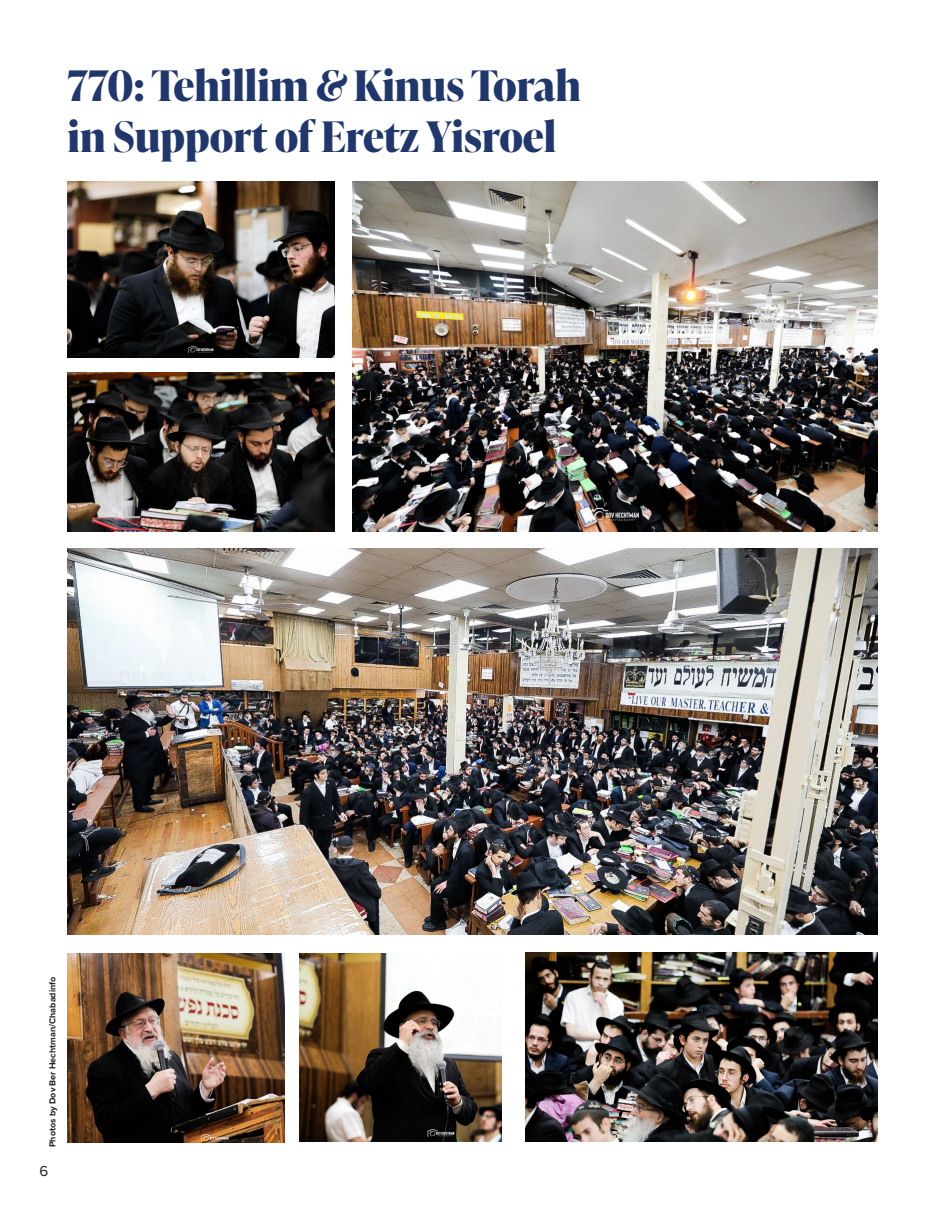
<style>
.page{position:relative;width:945px;height:1215px;background:#fff}
.page>*{position:absolute;margin:0;border:0;box-sizing:border-box;transform-origin:0 0}
.Paragraph_Style_3{font:700 42px/50.4px "Ivy Presto Display";color:#20376d}
.text_sans{font:15px "Proxima Nova";color:#231f20}
.text_sans-2{font:700 9px "Proxima Nova";color:#231f20}
.s1{font-style:italic}
</style>
<div class="page">
<img style="left:68px;top:182px;width:266px;height:175px">
<img style="left:525px;top:952px;width:353px;height:189px">
<img style="left:299px;top:953px;width:203px;height:189px">
<img style="left:68px;top:953px;width:216px;height:189px">
<img style="left:68px;top:372px;width:266px;height:160px">
<img style="left:353px;top:182px;width:525px;height:350px">
<img style="left:68px;top:549px;width:810px;height:386px">
<p class="Paragraph_Style_3" style="left:68px;top:60px;width:515px">770: Tehillim <span class="s1">&amp;</span> Kinus Torah in Support of Eretz Yisroel</p>
<p class="text_sans-2" style="left:46px;top:1147px;width:172px;rotate:-90deg">Photos by Dov Ber Hechtman/Chabadinfo</p>
<p class="text_sans" style="left:39px;top:1159px;width:10px">6</p>
</div>
